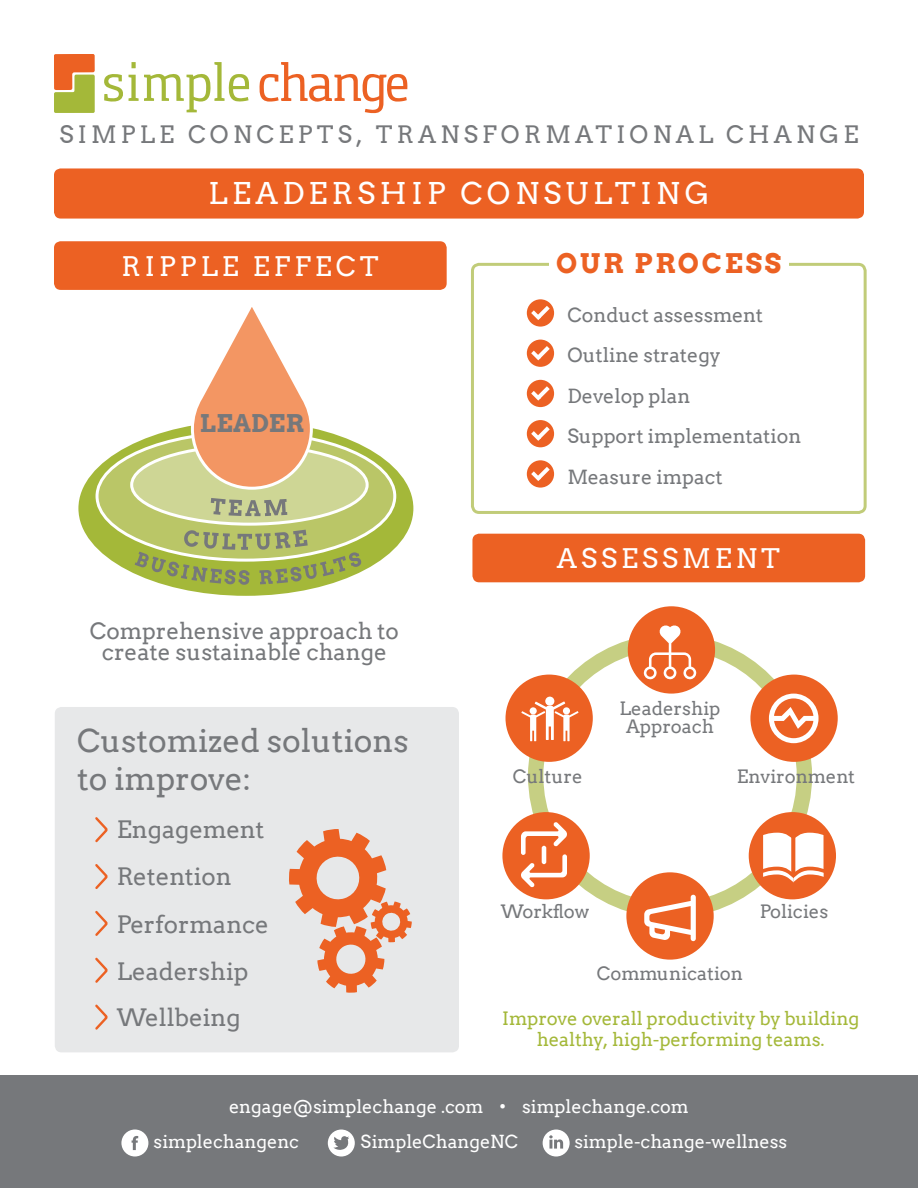
<style>
.page{position:relative;width:918px;height:1188px;background:#fff}
.page>*{position:absolute;margin:0;border:0;box-sizing:border-box;transform-origin:0 0}
.t1{font:31.5px/37.5px "Arvo";color:#76787b}
.t2{font:30px "Arvo";letter-spacing:.15em;color:#fff}
.t3{font:27px "Arvo";letter-spacing:.15em;color:#fff}
.t4{font:700 27px "Arvo";letter-spacing:.1em;color:#ec6123}
.t5{font:700 24.45px "Arvo";letter-spacing:.02em;color:#76787b}
.t6{font:24px/46.8px "Arvo";color:#76787b}
.t7{font:24px "Arvo";letter-spacing:.175em;color:#76787b}
.t8{font:22.5px/21px "Arvo";color:#76787b;text-align:center}
.t9{font:19.5px/40.5px "Arvo";color:#76787b}
.t10{font:18.45px/21px "Arvo";letter-spacing:-.005em;color:#a4b839;text-align:center}
.t11{font:18.45px/18.5px "Arvo";color:#76787b;text-align:center}
.t12{font:18px/35.5px "Arvo";color:#fff}
</style>
<div class="page">
<div style="left:54px;top:168px;width:810px;height:51px;background:#ec6123;border-radius:7px"></div>
<div style="left:54px;top:241px;width:393px;height:49px;background:#ec6123;border-radius:7px"></div>
<div style="left:472px;top:534px;width:393px;height:48px;background:#ec6123;border-radius:7px"></div>
<div style="left:55px;top:707px;width:404px;height:345px;background:#e7e8e9;border-radius:7px"></div>
<div style="left:471px;top:263px;width:396px;height:251px;border:3px solid #c1cc79;border-radius:7px"></div>
<div style="left:527px;top:340px;width:27px;height:27px;background:#ec6123;border-radius:50%"></div>
<svg style="left:531px;top:346px;width:19px;height:14px"></svg>
<div style="left:527px;top:299px;width:27px;height:28px;background:#ec6123;border-radius:50%"></div>
<svg style="left:531px;top:306px;width:19px;height:14px"></svg>
<div style="left:527px;top:380px;width:27px;height:27px;background:#ec6123;border-radius:50%"></div>
<svg style="left:531px;top:386px;width:19px;height:15px"></svg>
<div style="left:527px;top:420px;width:27px;height:27px;background:#ec6123;border-radius:50%"></div>
<svg style="left:531px;top:427px;width:19px;height:14px"></svg>
<div style="left:527px;top:460px;width:27px;height:28px;background:#ec6123;border-radius:50%"></div>
<svg style="left:531px;top:467px;width:19px;height:14px"></svg>
<div style="left:528px;top:634px;width:284px;height:284px;border:15px solid #c6cf83;border-radius:50%"></div>
<div style="left:750px;top:675px;width:88px;height:87px;background:#ec6123;border-radius:50%"></div>
<div style="left:626px;top:872px;width:88px;height:88px;background:#ec6123;border-radius:50%"></div>
<div style="left:749px;top:812px;width:87px;height:87px;background:#ec6123;border-radius:50%"></div>
<div style="left:506px;top:675px;width:87px;height:87px;background:#ec6123;border-radius:50%"></div>
<div style="left:628px;top:606px;width:87px;height:88px;background:#ec6123;border-radius:50%"></div>
<div style="left:502px;top:812px;width:88px;height:87px;background:#ec6123;border-radius:50%"></div>
<div style="left:545px;top:697px;width:9px;height:9px;background:#fff;border-radius:50%"></div>
<svg style="left:521px;top:701px;width:58px;height:40px"></svg>
<div style="left:563px;top:707px;width:7px;height:7px;background:#fff;border-radius:50%"></div>
<svg style="left:763px;top:833px;width:61px;height:49px"></svg>
<svg style="left:644px;top:895px;width:52px;height:46px"></svg>
<svg style="left:643px;top:625px;width:54px;height:54px"></svg>
<svg style="left:521px;top:822px;width:46px;height:65px"></svg>
<svg style="left:769px;top:694px;width:50px;height:49px"></svg>
<svg style="left:77px;top:419px;width:338px;height:178px;background:#b2c358"></svg>
<svg style="left:97px;top:432px;width:298px;height:128px;background:#c2cd79"></svg>
<div style="left:132px;top:446px;width:235px;height:78px;background:#ced695;border-radius:50%"></div>
<div style="left:130px;top:444px;width:239px;height:82px;border:3px solid #fff;border-radius:50%"></div>
<svg style="left:189px;top:307px;width:125px;height:183px"></svg>
<svg style="left:211px;top:498px;width:76px;height:18px"></svg>
<svg style="left:135px;top:530px;width:226px;height:55px;background:#a9b665"></svg>
<svg style="left:95px;top:864px;width:13px;height:25px"></svg>
<svg style="left:95px;top:817px;width:13px;height:25px"></svg>
<svg style="left:95px;top:911px;width:13px;height:25px"></svg>
<svg style="left:95px;top:958px;width:13px;height:25px"></svg>
<svg style="left:95px;top:1004px;width:13px;height:26px"></svg>
<div style="left:549px;top:241px;width:240px;height:43px;background:#fff"></div>
<svg style="left:54px;top:54px;width:41px;height:59px;background:#c9963b"></svg>
<svg style="left:259px;top:62px;width:148px;height:51px"></svg>
<svg style="left:104px;top:62px;width:145px;height:50px"></svg>
<svg style="left:289px;top:829px;width:123px;height:164px"></svg>
<div style="left:0;top:1076px;width:918px;height:112px;background:#76787b"></div>
<div style="left:121px;top:1130px;width:27px;height:26px;background:#fff;border-radius:50%"></div>
<svg style="left:132px;top:1136px;width:6px;height:14px"></svg>
<div style="left:328px;top:1130px;width:27px;height:27px;background:#fff;border-radius:50%"></div>
<svg style="left:333px;top:1136px;width:16px;height:14px"></svg>
<div style="left:543px;top:1130px;width:27px;height:27px;background:#fff;border-radius:50%"></div>
<svg style="left:549px;top:1135px;width:14px;height:14px"></svg>
<h3 class="t7" style="left:60px;top:121px;width:800px">SIMPLE CONCEPTS, TRANSFORMATIONAL CHANGE</h3>
<h2 class="t2" style="left:209px;top:176px;width:502px">LEADERSHIP CONSULTING</h2>
<h3 class="t3" style="left:122px;top:251px;width:259px">RIPPLE EFFECT</h3>
<h3 class="t5" style="left:200px;top:410px;width:106px">LEADER</h3>
<p class="t8" style="left:90px;top:621px;width:311px">Comprehensive approach to create sustainable change</p>
<h1 class="t1" style="left:77px;top:723px;width:333px">Customized solutions to improve:</h1>
<h3 class="t6" style="left:117px;top:807px;width:149px">Engagement</h3>
<h3 class="t6" style="left:117px;top:853px;width:116px">Retention</h3>
<h3 class="t6" style="left:117px;top:901px;width:154px">Performance<br>Leadership<br>Wellbeing</h3>
<h3 class="t4" style="left:556px;top:248px;width:227px">OUR PROCESS</h3>
<p class="t9" style="left:567px;top:295px;width:235px">Conduct assessment<br>Outline strategy<br>Develop plan<br>Support implementation<br>Measure impact</p>
<h3 class="t3" style="left:557px;top:543px;width:225px">ASSESSMENT</h3>
<p class="t11" style="left:620px;top:699px;width:102px">Leadership<br>Approach</p>
<p class="t11" style="left:513px;top:767px;width:71px">Culture</p>
<p class="t11" style="left:737px;top:767px;width:120px">Environment</p>
<p class="t11" style="left:501px;top:903px;width:90px">Workflow</p>
<p class="t11" style="left:760px;top:903px;width:70px">Policies</p>
<p class="t11" style="left:597px;top:964px;width:148px">Communication</p>
<p class="t10" style="left:502px;top:1008px;width:359px">Improve overall productivity by building healthy, high-performing teams.</p>
<p class="t12" style="left:154px;top:1089px;width:537px;text-indent:76px">engage@simplechange .com • simplechange.com simplechangenc</p>
<p class="t12" style="left:360px;top:1124px;width:159px">SimpleChangeNC</p>
<p class="t12" style="left:574px;top:1124px;width:214px">simple-change-wellness</p>
</div>
